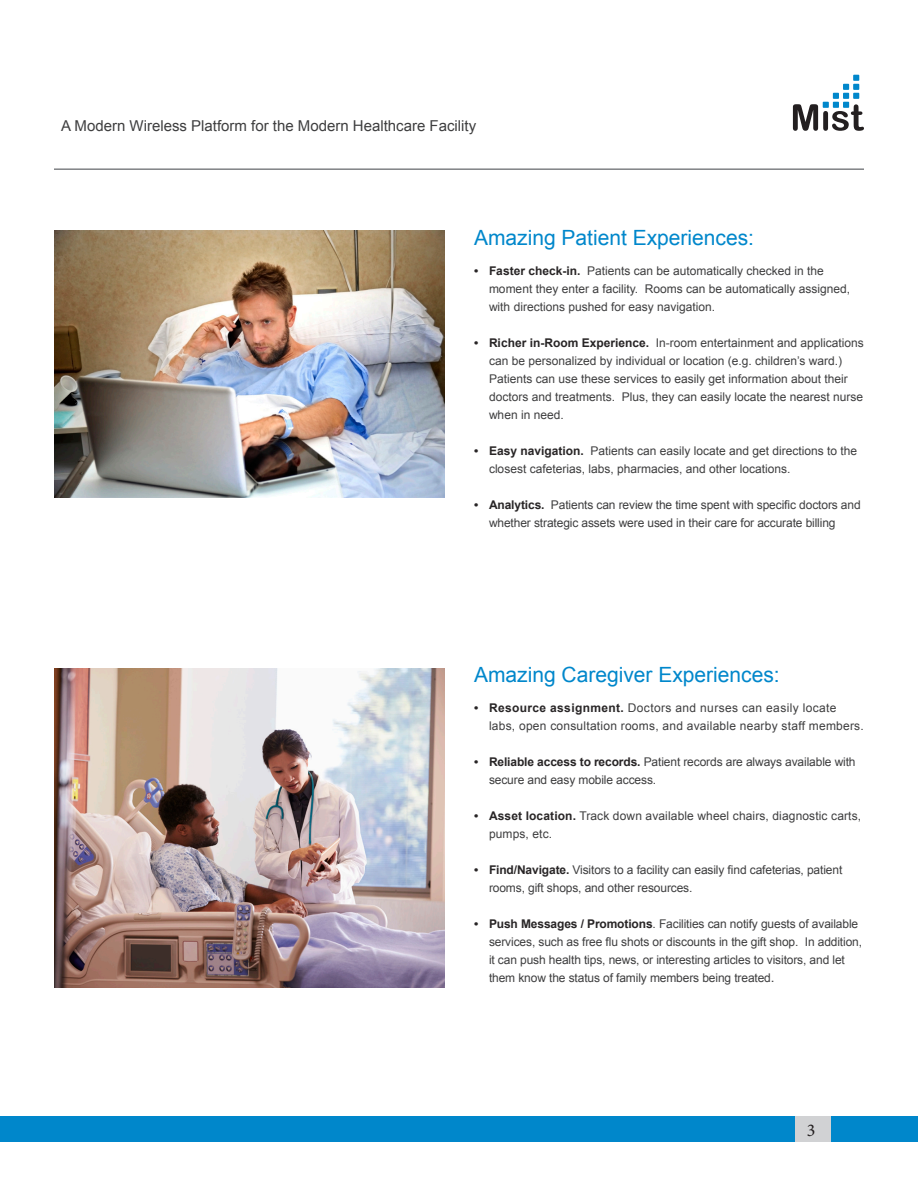
<style>
.page{position:relative;width:918px;height:1188px;background:#fff}
.page>*{position:absolute;margin:0;border:0;box-sizing:border-box;transform-origin:0 0}
.t1{font:21px "Arial";color:#0087cb}
.t2{font:18px "Minion Pro";color:#231f20}
.t3{font:15px "Arial";color:#3e3e3f}
.t4{font:12px/18px "Arial";color:#3e3e3f}
.t5{font:12px/18px "Arial";letter-spacing:.02em;color:#3e3e3f}
.s1{font-weight:700;color:#282526}
.s2{font-size:13.5px}
</style>
<div class="page">
<hr style="left:54px;top:168px;width:810px;height:2px;background:#808285">
<svg style="left:793px;top:75px;width:71px;height:56px"></svg>
<div style="left:0;top:1116px;width:918px;height:25px;background:#0087cb"></div>
<div style="left:795px;top:1116px;width:36px;height:25px;background:#d1d2d4"></div>
<img style="left:54px;top:230px;width:390px;height:267px">
<img style="left:54px;top:669px;width:390px;height:319px">
<p class="t3" style="left:61px;top:115px;width:417px">A Modern Wireless Platform for the Modern Healthcare Facility</p>
<p class="t1" style="left:474px;top:223px;width:282px">Amazing Patient Experiences:</p>
<p class="t4" style="left:489px;top:261px;width:363px;text-indent:-15px"><span class="s1">• Faster check-in.</span> Patients can be automatically checked in the moment they enter a facility. Rooms can be automatically assigned, with directions pushed for easy navigation.</p>
<p class="t4" style="left:489px;top:333px;width:376px;text-indent:-15px"><span class="s1">• Richer in-Room Experience.</span> In-room entertainment and applications can be personalized by individual or location (e.g. children’s ward.)<br>Patients can use these services to easily get information about their doctors and treatments. Plus, they can easily locate the nearest nurse when in need.</p>
<p class="t4" style="left:489px;top:441px;width:370px;text-indent:-15px"><span class="s1">• Easy navigation.</span> Patients can easily locate and get directions to the closest cafeterias, labs, pharmacies, and other locations.</p>
<p class="t4" style="left:489px;top:495px;width:373px;text-indent:-15px"><span class="s1">• Analytics.</span> Patients can review the time spent with specific doctors and whether strategic assets were used in their care for accurate billing</p>
<p class="t1" style="left:474px;top:660px;width:307px">Amazing Caregiver Experiences:</p>
<p class="t5" style="left:489px;top:699px;width:376px;text-indent:-15px"><span class="s1">• Resource assignment.</span> Doctors and nurses can easily locate labs, open consultation rooms, and available nearby staff members.</p>
<p class="t4" style="left:489px;top:753px;width:368px;text-indent:-15px"><span class="s1">• Reliable access to records.</span> Patient records are always available with secure and easy mobile access.</p>
<p class="t4" style="left:489px;top:807px;width:374px;text-indent:-15px"><span class="s1">• Asset location.</span> Track down available wheel chairs, diagnostic carts, pumps, etc.</p>
<p class="t4" style="left:489px;top:861px;width:355px;text-indent:-15px"><span class="s1">• Find/Navigate.</span> Visitors to a facility can easily find cafeterias, patient rooms, gift shops, and other resources.</p>
<p class="t4" style="left:489px;top:915px;width:375px;text-indent:-15px"><span class="s1">• Push Messages / Promotions</span>. Facilities can notify guests of available services, such as free flu shots or discounts in the gift shop. In addition, it can push health tips, news, or interesting articles to visitors, and let them know the status of family members being treated<span class="s2">.</span></p>
<p class="t2" style="left:807px;top:1118px;width:10px">3</p>
</div>
